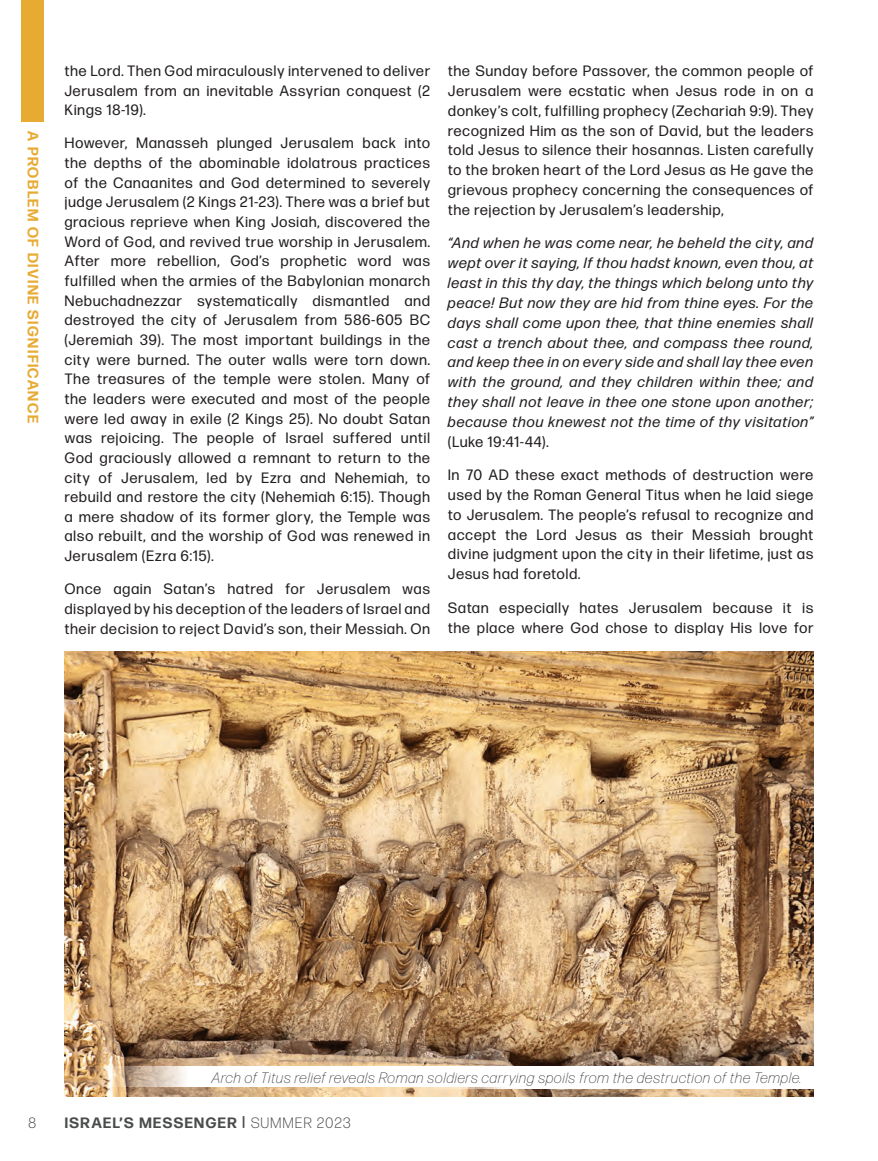
<style>
.page{position:relative;width:878px;height:1161px;background:#fff}
.page>*{position:absolute;margin:0;border:0;box-sizing:border-box;transform-origin:0 0}
.t1{font:15px/19.6px "Forma DJR Display";letter-spacing:.075em;color:#231f20;text-align:justify}
.t2{font:italic 15px/19.8px "Forma DJR Display";letter-spacing:.075em;color:#231f20;text-align:justify}
.t3{font:italic 200 15px "Forma DJR Display";letter-spacing:.075em;color:#231f20}
.t4{font:700 15px "Forma DJR Display";letter-spacing:.1em;color:#4a4c4c}
.t5{font:700 15px "Forma DJR Display";letter-spacing:.1em;color:#e7ab34}
.t6{font:300 15px "Forma DJR Display";color:#4a4c4c}
.s1{font-size:13.5px}
.s2{font-weight:300}
</style>
<div class="page">
<img style="left:65px;top:652px;width:748px;height:444px">
<svg style="left:273px;top:1087px;width:540px;height:2px"></svg>
<svg style="left:65px;top:1066px;width:748px;height:21px"></svg>
<div style="left:22px;top:0;width:22px;height:122px;background:#e7ab34"></div>
<p class="t5" style="left:43px;top:131px;width:293px;rotate:90deg">A PROBLEM OF DIVINE SIGNIFICANCE</p>
<p class="t1" style="left:65px;top:61px;width:367px">the Lord. Then God miraculously intervened to deliver Jerusalem from an inevitable Assyrian conquest (2<br>Kings 18-19).</p>
<p class="t1" style="left:65px;top:133px;width:367px">However, Manasseh plunged Jerusalem back into the depths of the abominable idolatrous practices of the Canaanites and God determined to severely judge Jerusalem (2 Kings 21-23). There was a brief but gracious reprieve when King Josiah, discovered the Word of God, and revived true worship in Jerusalem.<br>After more rebellion, God’s prophetic word was fulfilled when the armies of the Babylonian monarch Nebuchadnezzar systematically dismantled and destroyed the city of Jerusalem from 586-605 BC (Jeremiah 39). The most important buildings in the city were burned. The outer walls were torn down.<br>The treasures of the temple were stolen. Many of the leaders were executed and most of the people were led away in exile (2 Kings 25). No doubt Satan was rejoicing. The people of Israel suffered until God graciously allowed a remnant to return to the city of Jerusalem, led by Ezra and Nehemiah, to rebuild and restore the city (Nehemiah 6:15). Though a mere shadow of its former glory, the Temple was also rebuilt, and the worship of God was renewed in Jerusalem (Ezra 6:15).</p>
<p class="t1" style="left:65px;top:579px;width:366px">Once again Satan’s hatred for Jerusalem was displayed by his deception of the leaders of Israel and their decision to reject David’s son, their Messiah. On</p>
<p class="t1" style="left:448px;top:61px;width:366px">the Sunday before Passover, the common people of Jerusalem were ecstatic when Jesus rode in on a donkey’s colt, fulfilling prophecy (Zechariah 9:9). They recognized Him as the son of David, but the leaders told Jesus to silence their hosannas. Listen carefully to the broken heart of the Lord Jesus as He gave the grievous prophecy concerning the consequences of the rejection by Jerusalem’s leadership,</p>
<p class="t2" style="left:448px;top:233px;width:366px">“And when he was come near, he beheld the city, and wept over it saying, If thou hadst known, even thou, at least in this thy day, the things which belong unto thy peace! But now they are hid from thine eyes. For the days shall come upon thee, that thine enemies shall cast a trench about thee, and compass thee round, and keep thee in on every side and shall lay thee even with the ground, and they children within thee; and they shall not leave in thee one stone upon another; because thou knewest not the time of thy visitation”</p>
<p class="t1" style="left:448px;top:431px;width:102px">(Luke 19:41-44).</p>
<p class="t1" style="left:448px;top:465px;width:366px">In 70 AD these exact methods of destruction were used by the Roman General Titus when he laid siege to Jerusalem. The people’s refusal to recognize and accept the Lord Jesus as their Messiah brought divine judgment upon the city in their lifetime, just as Jesus had foretold.</p>
<p class="t1" style="left:448px;top:597px;width:366px">Satan especially hates Jerusalem because it is the place where God chose to display His love for</p>
<p class="t6" style="left:28px;top:1114px;width:9px">8</p>
<p class="t3" style="left:212px;top:1069px;width:591px">Arch of Titus relief reveals Roman soldiers carrying spoils from the destruction of the Temple.</p>
<p class="t4" style="left:65px;top:1113px;width:287px">ISRAEL’S MESSENGER <span class="s1">|</span> <span class="s2">SUMMER 2023</span></p>
</div>
